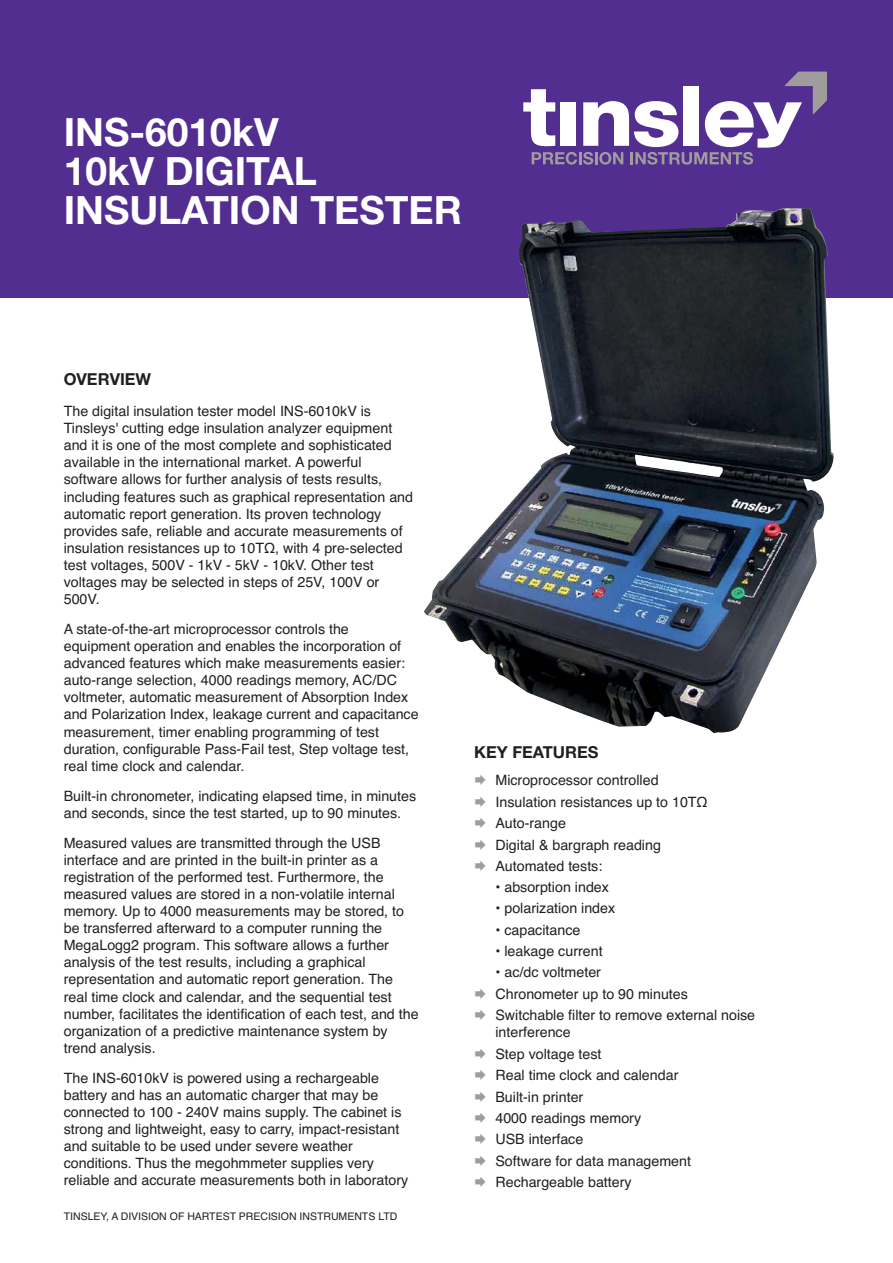
<style>
.page{position:relative;width:893px;height:1263px;background:#fff}
.page>*{position:absolute;margin:0;border:0;box-sizing:border-box;transform-origin:0 0}
.t1{font:700 39px/39px "Helvetica Neue";color:#fff}
.t2{font:700 16.5px "Helvetica Neue";color:#231f20}
.t3{font:14.25px/17.1px "Helvetica";color:#231f20}
.t4{font:10.5px "Helvetica";color:#231f20}
.s1{color:#a09c9b}
</style>
<div class="page">
<div style="left:0;top:0;width:893px;height:298px;background:#522e91"></div>
<img style="left:424px;top:208px;width:410px;height:525px">
<svg style="left:523px;top:72px;width:304px;height:93px"></svg>
<h1 class="t1" style="left:64px;top:116px;width:400px">INS-6010kV<br>10kV DIGITAL<br>INSULATION TESTER</h1>
<p class="t2" style="left:64px;top:373px;width:89px">OVERVIEW</p>
<p class="t3" style="left:64px;top:404px;width:351px">The digital insulation tester model INS-6010kV is Tinsleys' cutting edge insulation analyzer equipment and it is one of the most complete and sophisticated available in the international market. A powerful software allows for further analysis of tests results, including features such as graphical representation and automatic report generation. Its proven technology provides safe, reliable and accurate measurements of insulation resistances up to 10TΩ, with 4 pre-selected test voltages, 500V - 1kV - 5kV - 10kV. Other test voltages may be selected in steps of 25V, 100V or 500V.</p>
<p class="t3" style="left:64px;top:622px;width:356px">A state-of-the-art microprocessor controls the equipment operation and enables the incorporation of advanced features which make measurements easier: auto-range selection, 4000 readings memory, AC/DC voltmeter, automatic measurement of Absorption Index and Polarization Index, leakage current and capacitance measurement, timer enabling programming of test duration, configurable Pass-Fail test, Step voltage test, real time clock and calendar.</p>
<p class="t3" style="left:64px;top:788px;width:354px">Built-in chronometer, indicating elapsed time, in minutes and seconds, since the test started, up to 90 minutes.</p>
<p class="t3" style="left:64px;top:835px;width:356px">Measured values are transmitted through the USB interface and are printed in the built-in printer as a registration of the performed test. Furthermore, the measured values are stored in a non-volatile internal memory. Up to 4000 measurements may be stored, to be transferred afterward to a computer running the MegaLogg2 program. This software allows a further analysis of the test results, including a graphical representation and automatic report generation. The real time clock and calendar, and the sequential test number, facilitates the identification of each test, and the organization of a predictive maintenance system by trend analysis.</p>
<p class="t3" style="left:64px;top:1070px;width:346px">The INS-6010kV is powered using a rechargeable battery and has an automatic charger that may be connected to 100 - 240V mains supply. The cabinet is strong and lightweight, easy to carry, impact-resistant and suitable to be used under severe weather conditions. Thus the megohmmeter supplies very reliable and accurate measurements both in laboratory</p>
<p class="t4" style="left:64px;top:1212px;width:335px">TINSLEY, A DIVISION OF HARTEST PRECISION INSTRUMENTS LTD</p>
<p class="t2" style="left:474px;top:746px;width:126px">KEY FEATURES</p>
<p class="t3" style="left:474px;top:771px;width:235px;line-height:21.3px"><span class="s1">∆</span> Microprocessor controlled<br><span class="s1">∆</span> Insulation resistances up to 10TΩ <span class="s1">∆</span> Auto-range<br><span class="s1">∆</span> Digital &amp; bargraph reading<br><span class="s1">∆</span> Automated tests:</p>
<p class="t3" style="left:495px;top:880px;width:115px">• absorption index</p>
<p class="t3" style="left:495px;top:901px;width:121px">• polarization index</p>
<p class="t3" style="left:495px;top:922px;width:86px">• capacitance</p>
<p class="t3" style="left:495px;top:944px;width:109px">• leakage current</p>
<p class="t3" style="left:474px;top:963px;width:283px;line-height:21.5px;text-indent:21px">• ac/dc voltmeter<br><span class="s1">∆</span> Chronometer up to 90 minutes<br><span class="s1">∆</span> Switchable filter to remove external noise</p>
<p class="t3" style="left:474px;top:1023px;width:218px;line-height:21.5px;text-indent:21px">interference<br><span class="s1">∆</span> Step voltage test<br><span class="s1">∆</span> Real time clock and calendar <span class="s1">∆</span> Built-in printer<br><span class="s1">∆</span> 4000 readings memory<br><span class="s1">∆</span> USB interface<br><span class="s1">∆</span> Software for data management <span class="s1">∆</span> Rechargeable battery</p>
</div>
